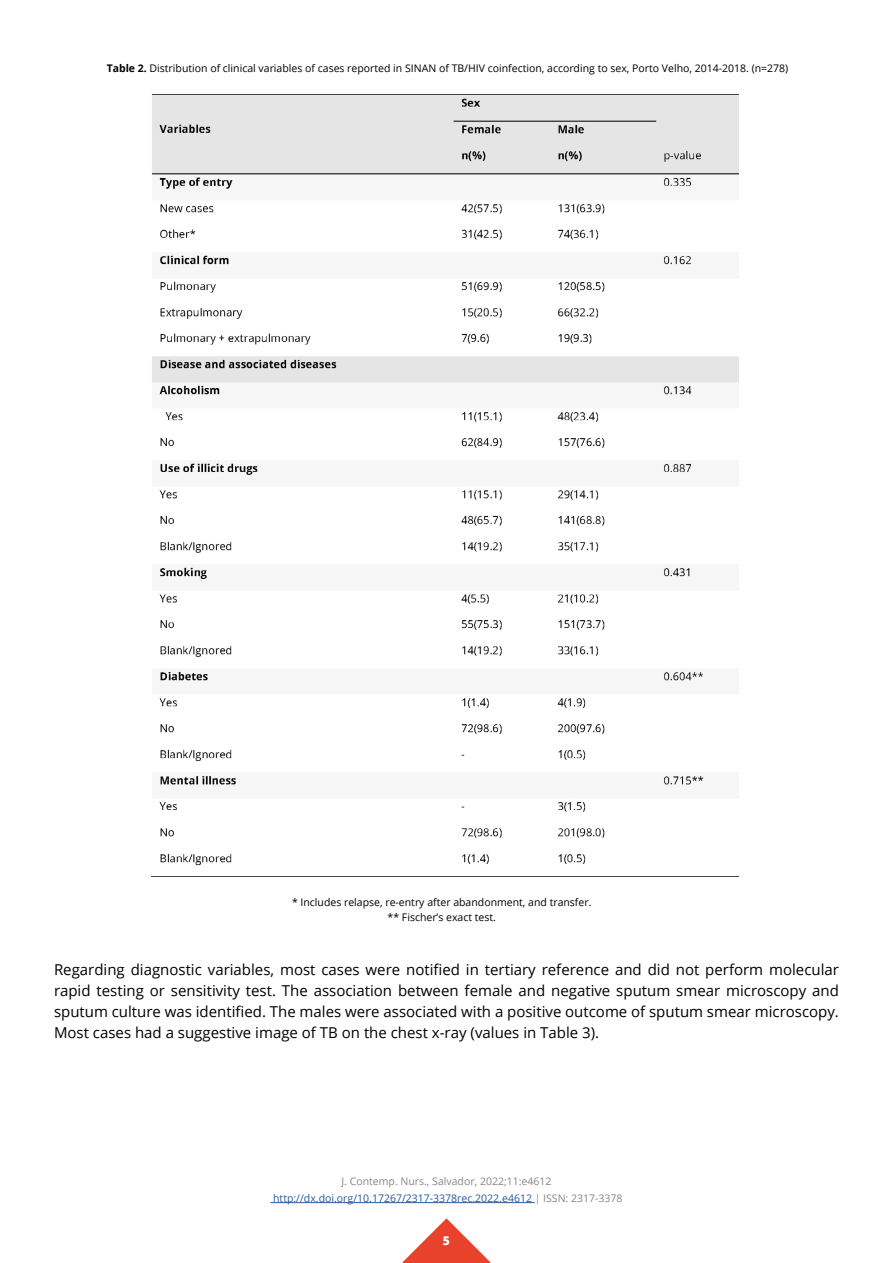
<style>
.page{position:relative;width:893px;height:1263px;background:#fff}
.page>*{position:absolute;margin:0;border:0;box-sizing:border-box;transform-origin:0 0}
.t1{font:15px/21px "Open Sans";color:#000;text-align:justify}
.t2{font:800 12px "Open Sans";color:#fff}
.t3{font:10.5px/15px "Open Sans";color:#000;text-align:center}
.t4{font:10.5px/16.5px "Open Sans";color:#878787;text-align:center}
.s1{font-weight:700}
.s2{color:#275b9b}
</style>
<div class="page">
<svg style="left:402px;top:1218px;width:89px;height:45px"></svg>
<hr style="left:270px;top:1202px;width:265px;height:1px;background:#275b9b">
<img style="left:152px;top:94px;width:586px;height:772px">
<p class="t3" style="left:107px;top:61px;width:683px"><span class="s1">Table 2.</span> Distribution of clinical variables of cases reported in SINAN of TB/HIV coinfection, according to sex, Porto Velho, 2014-2018. (n=278)</p>
<p class="t3" style="left:292px;top:894px;width:301px">* Includes relapse, re-entry after abandonment, and transfer. ** Fischer’s exact test.</p>
<p class="t1" style="left:54px;top:958px;width:786px">Regarding diagnostic variables, most cases were notified in tertiary reference and did not perform molecular rapid testing or sensitivity test. The association between female and negative sputum smear microscopy and sputum culture was identified. The males were associated with a positive outcome of sputum smear microscopy.<br>Most cases had a suggestive image of TB on the chest x-ray (values in Table 3).</p>
<p class="t4" style="left:273px;top:1173px;width:351px">J. Contemp. Nurs., Salvador, 2022;11:e4612 <span class="s2">http://dx.doi.org/10.17267/2317-3378rec.2022.e4612</span> | ISSN: 2317-3378</p>
<p class="t2" style="left:443px;top:1232px;width:9px">5</p>
</div>
